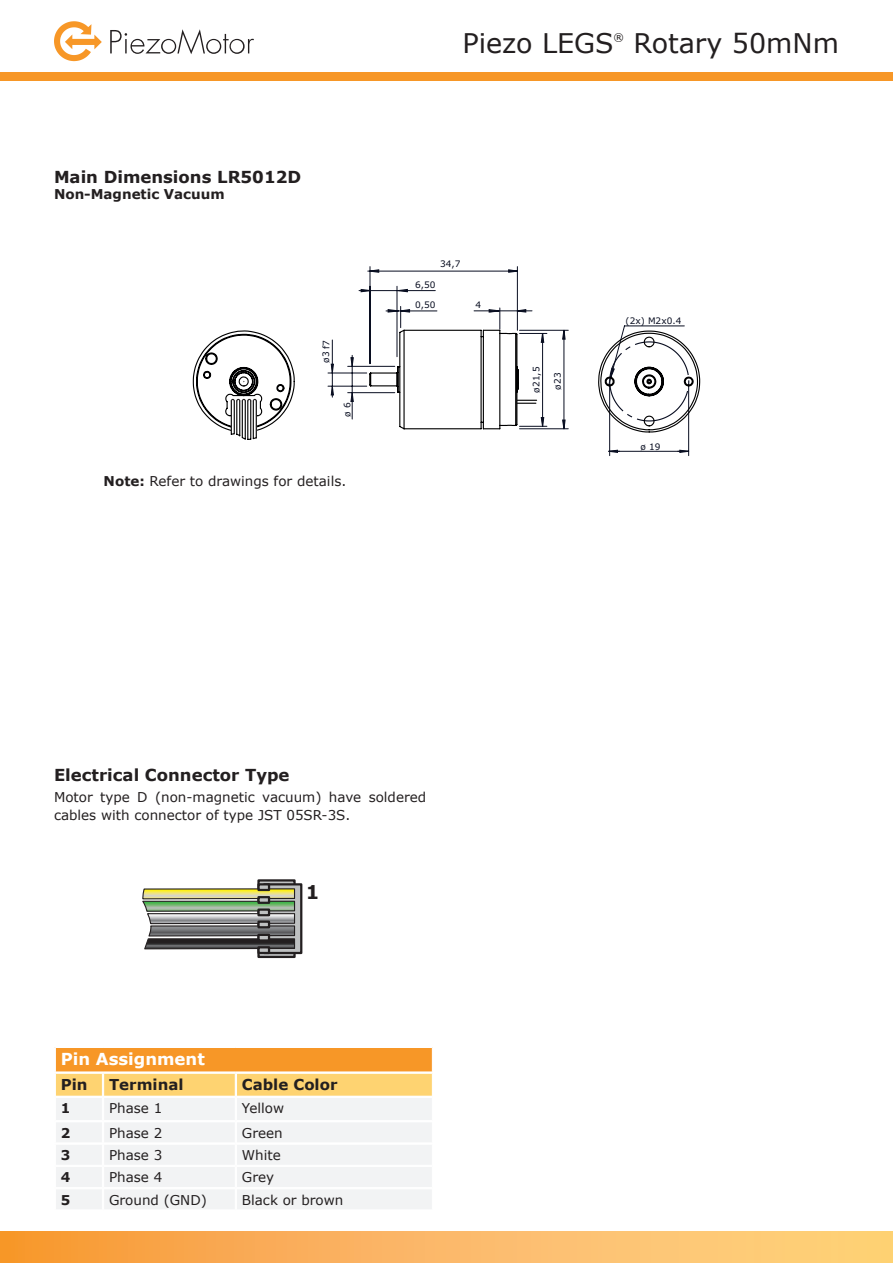
<style>
.page{position:relative;width:893px;height:1263px;background:#fff}
.page>*{position:absolute;margin:0;border:0;box-sizing:border-box;transform-origin:0 0}
.t1{font:27px "Verdana";color:#231f20}
.t2{font:700 19.2px "Verdana";color:#231f20}
.t3{font:700 16.5px "Verdana";color:#231f20}
.t4{font:700 16.5px "Verdana";color:#fff}
.t5{font:700 15px "Verdana";color:#231f20}
.t6{font:13.5px/18px "Verdana";color:#231f20}
.t7{font:700 13.5px "Verdana";color:#231f20}
.t8{font:10.5px "Verdana";color:#231f20}
.t9{font:9px "Verdana";color:#090e21}
.s1{font-weight:700}
</style>
<div class="page">
<svg style="left:1px;top:1231px;width:892px;height:32px;background:#fbb761"></svg>
<hr style="left:0;top:1231px;width:1px;height:32px;background:#f79727">
<div style="left:0;top:72px;width:893px;height:9px;background:#f79727"></div>
<svg style="left:54px;top:21px;width:48px;height:40px"></svg>
<svg style="left:110px;top:29px;width:144px;height:25px"></svg>
<svg style="left:54px;top:1047px;width:379px;height:162px"></svg>
<hr style="left:103px;top:1047px;width:133px;height:1px;background:#fff">
<hr style="left:236px;top:1047px;width:196px;height:1px;background:#fff">
<hr style="left:55px;top:1072px;width:48px;height:1px;background:#fff">
<hr style="left:55px;top:1073px;width:48px;height:1px;background:#fff">
<hr style="left:103px;top:1072px;width:133px;height:1px;background:#fff">
<hr style="left:104px;top:1073px;width:131px;height:1px;background:#fff">
<hr style="left:236px;top:1072px;width:196px;height:1px;background:#fff">
<hr style="left:236px;top:1073px;width:196px;height:1px;background:#fff">
<svg style="left:327px;top:266px;width:362px;height:190px"></svg>
<svg style="left:330px;top:357px;width:24px;height:45px"></svg>
<svg style="left:608px;top:449px;width:12px;height:4px"></svg>
<svg style="left:678px;top:449px;width:11px;height:4px"></svg>
<svg style="left:193px;top:330px;width:102px;height:110px"></svg>
<svg style="left:360px;top:269px;width:340px;height:164px"></svg>
<svg style="left:260px;top:882px;width:33px;height:73px"></svg>
<div style="left:257px;top:879px;width:39px;height:79px;border:2px solid #231f20"></div>
<div style="left:263px;top:883px;width:39px;height:71px;background:#bec0c1;border:2px solid #231f20"></div>
<svg style="left:142px;top:888px;width:154px;height:62px;background:#8b917d"></svg>
<div style="left:259px;top:884px;width:10px;height:6px;background:#bec0c1"></div>
<div style="left:257px;top:883px;width:13px;height:8px;border:2px solid #231f20"></div>
<svg style="left:257px;top:896px;width:13px;height:8px"></svg>
<svg style="left:257px;top:908px;width:13px;height:8px"></svg>
<svg style="left:257px;top:920px;width:13px;height:8px"></svg>
<svg style="left:257px;top:934px;width:13px;height:7px"></svg>
<div style="left:259px;top:947px;width:10px;height:6px;background:#bec0c1"></div>
<div style="left:257px;top:946px;width:13px;height:8px;border:2px solid #231f20"></div>
<p class="t3" style="left:54px;top:165px;width:249px">Main Dimensions LR5012D</p>
<p class="t7" style="left:54px;top:184px;width:172px">Non-Magnetic Vacuum</p>
<p class="t9" style="left:320px;top:363px;width:24px;rotate:-90deg">ø3 f7</p>
<p class="t9" style="left:341px;top:417px;width:16px;rotate:-90deg">ø 6</p>
<p class="t6" style="left:104px;top:472px;width:244px"><span class="s1">Note:</span> Refer to drawings for details.</p>
<h1 class="t1" style="left:462px;top:24px;width:153px">Piezo LEGS</h1>
<p class="t8" style="left:614px;top:30px;width:12px">®</p>
<h1 class="t1" style="left:634px;top:24px;width:207px">Rotary 50mNm</h1>
<p class="t9" style="left:440px;top:257px;width:22px">34,7</p>
<p class="t9" style="left:415px;top:278px;width:22px">6,50</p>
<p class="t9" style="left:415px;top:298px;width:22px">0,50</p>
<p class="t9" style="left:475px;top:298px;width:7px">4</p>
<p class="t9" style="left:530px;top:392px;width:27px;rotate:-90deg">ø21,5</p>
<p class="t9" style="left:551px;top:389px;width:18px;rotate:-90deg">ø23</p>
<p class="t9" style="left:626px;top:315px;width:57px">(2x) M2x0.4</p>
<p class="t9" style="left:640px;top:440px;width:22px">ø 19</p>
<p class="t3" style="left:54px;top:763px;width:237px">Electrical Connector Type</p>
<p class="t6" style="left:54px;top:788px;width:374px">Motor type D (non-magnetic vacuum) have soldered cables with connector of type JST 05SR-3S.</p>
<h2 class="t2" style="left:306px;top:878px;width:15px">1</h2>
<p class="t4" style="left:61px;top:1048px;width:146px">Pin Assignment</p>
<p class="t5" style="left:61px;top:1074px;width:28px">Pin</p>
<p class="t5" style="left:109px;top:1074px;width:76px">Terminal</p>
<p class="t5" style="left:242px;top:1074px;width:97px">Cable Color</p>
<p class="t7" style="left:61px;top:1099px;width:11px">1</p>
<p class="t6" style="left:109px;top:1099px;width:55px">Phase 1</p>
<p class="t6" style="left:242px;top:1099px;width:44px">Yellow</p>
<p class="t7" style="left:61px;top:1123px;width:11px">2</p>
<p class="t6" style="left:109px;top:1123px;width:55px">Phase 2</p>
<p class="t6" style="left:242px;top:1123px;width:42px">Green</p>
<p class="t7" style="left:61px;top:1145px;width:11px">3</p>
<p class="t6" style="left:109px;top:1146px;width:55px">Phase 3</p>
<p class="t6" style="left:242px;top:1146px;width:40px">White</p>
<p class="t7" style="left:61px;top:1168px;width:11px">4</p>
<p class="t6" style="left:109px;top:1168px;width:55px">Phase 4</p>
<p class="t6" style="left:242px;top:1168px;width:34px">Grey</p>
<p class="t7" style="left:61px;top:1190px;width:11px">5</p>
<p class="t6" style="left:109px;top:1190px;width:99px">Ground (GND)</p>
<p class="t6" style="left:242px;top:1190px;width:103px">Black or brown</p>
</div>
